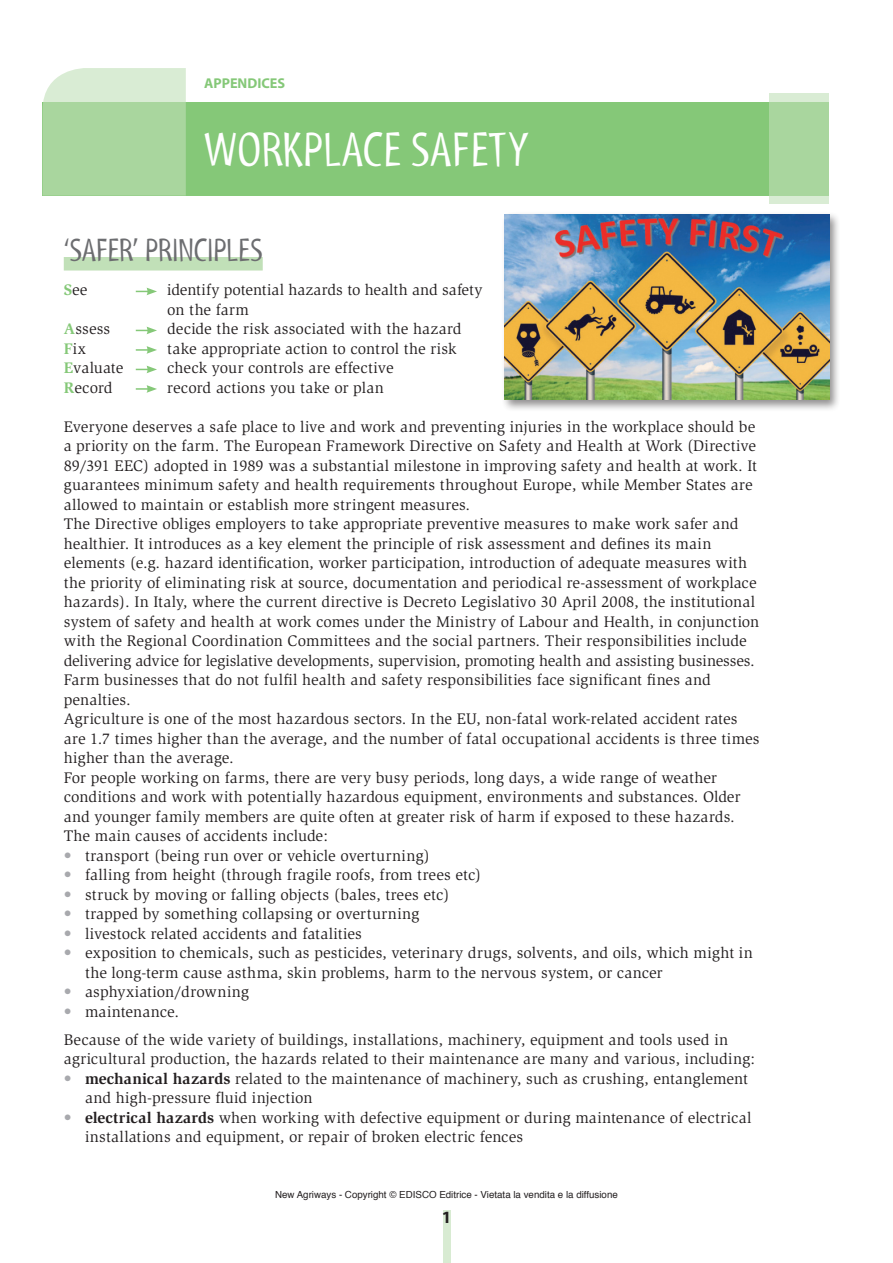
<style>
.page{position:relative;width:893px;height:1263px;background:#fff}
.page>*{position:absolute;margin:0;border:0;box-sizing:border-box;transform-origin:0 0}
.Titolo_unità{font:49.5px "Myriad Tilt";color:#fff}
.Sottotitolo_Appe{font:33px "Myriad Tilt";letter-spacing:-.01em;color:#6c6d70}
.t1{font:700 17.25px "Myriad";color:#231f20}
.Testo{font:15.75px/19.5px "Slimbach";letter-spacing:.005em;color:#231f20}
.t2{font:700 14.25px "Myriad";color:#85c878}
.t3{font:9.75px "Helvetica";color:#231f20}
.s1{font-weight:700;color:#85c878}
.s2{color:#a8a9ad}
.s3{font-weight:700}
</style>
<div class="page">
<div style="left:443px;top:1210px;width:7px;height:53px;background:#d8ebd2"></div>
<div style="left:43px;top:102px;width:786px;height:94px;background:#85c878"></div>
<svg style="left:770px;top:93px;width:59px;height:111px;background:#b0d9a6"></svg>
<svg style="left:43px;top:68px;width:143px;height:128px;background:#b6dcad"></svg>
<div style="left:64px;top:257px;width:199px;height:13px;background:#c1e0b8"></div>
<svg style="left:136px;top:288px;width:21px;height:7px"></svg>
<svg style="left:136px;top:327px;width:21px;height:7px"></svg>
<svg style="left:136px;top:346px;width:21px;height:8px"></svg>
<svg style="left:136px;top:366px;width:21px;height:7px"></svg>
<svg style="left:136px;top:385px;width:21px;height:8px"></svg>
<div style="left:501px;top:211px;width:340px;height:201px;background:#231f20;opacity:.5"></div>
<img style="left:505px;top:215px;width:324px;height:185px">
<p class="t2" style="left:204px;top:76px;width:83px">APPENDICES</p>
<p class="Titolo_unità" style="left:204px;top:123px;width:326px">WORKPLACE SAFETY</p>
<p class="Sottotitolo_Appe" style="left:64px;top:232px;width:200px">‘SAFER’ PRINCIPLES</p>
<p class="Testo" style="left:64px;top:280px;width:25px"><span class="s1">S</span>ee</p>
<p class="Testo" style="left:167px;top:280px;width:317px">identify potential hazards to health and safety on the farm</p>
<p class="Testo" style="left:64px;top:319px;width:48px"><span class="s1">A</span>ssess</p>
<p class="Testo" style="left:167px;top:319px;width:296px">decide the risk associated with the hazard</p>
<p class="Testo" style="left:64px;top:339px;width:24px"><span class="s1">F</span>ix</p>
<p class="Testo" style="left:167px;top:339px;width:291px">take appropriate action to control the risk</p>
<p class="Testo" style="left:64px;top:358px;width:61px"><span class="s1">E</span>valuate</p>
<p class="Testo" style="left:167px;top:358px;width:228px">check your controls are effective</p>
<p class="Testo" style="left:64px;top:378px;width:50px"><span class="s1">R</span>ecord</p>
<p class="Testo" style="left:167px;top:378px;width:218px">record actions you take or plan</p>
<p class="Testo" style="left:64px;top:417px;width:695px">Everyone deserves a safe place to live and work and preventing injuries in the workplace should be a priority on the farm. The European Framework Directive on Safety and Health at Work (Directive 89/391 EEC) adopted in 1989 was a substantial milestone in improving safety and health at work. It guarantees minimum safety and health requirements throughout Europe, while Member States are allowed to maintain or establish more stringent measures.</p>
<p class="Testo" style="left:64px;top:514px;width:697px">The Directive obliges employers to take appropriate preventive measures to make work safer and healthier. It introduces as a key element the principle of risk assessment and defines its main elements (e.g. hazard identification, worker participation, introduction of adequate measures with the priority of eliminating risk at source, documentation and periodical re-assessment of workplace hazards). In Italy, where the current directive is Decreto Legislativo 30 April 2008, the institutional system of safety and health at work comes under the Ministry of Labour and Health, in conjunction with the Regional Coordination Committees and the social partners. Their responsibilities include delivering advice for legislative developments, supervision, promoting health and assisting businesses.</p>
<p class="Testo" style="left:64px;top:670px;width:648px">Farm businesses that do not fulfil health and safety responsibilities face significant fines and penalties.</p>
<p class="Testo" style="left:64px;top:709px;width:697px">Agriculture is one of the most hazardous sectors. In the EU, non-fatal work-related accident rates are 1.7 times higher than the average, and the number of fatal occupational accidents is three times higher than the average.</p>
<p class="Testo" style="left:64px;top:768px;width:678px">For people working on farms, there are very busy periods, long days, a wide range of weather conditions and work with potentially hazardous equipment, environments and substances. Older and younger family members are quite often at greater risk of harm if exposed to these hazards.</p>
<p class="Testo" style="left:64px;top:826px;width:266px">The main causes of accidents include:</p>
<p class="Testo" style="left:64px;top:846px;width:368px"><span class="s2">•</span> transport (being run over or vehicle overturning)</p>
<p class="Testo" style="left:64px;top:865px;width:419px"><span class="s2">•</span> falling from height (through fragile roofs, from trees etc)</p>
<p class="Testo" style="left:64px;top:885px;width:387px"><span class="s2">•</span> struck by moving or falling objects (bales, trees etc)</p>
<p class="Testo" style="left:64px;top:904px;width:357px"><span class="s2">•</span> trapped by something collapsing or overturning</p>
<p class="Testo" style="left:64px;top:924px;width:300px"><span class="s2">•</span> livestock related accidents and fatalities</p>
<p class="Testo" style="left:85px;top:943px;width:669px;text-indent:-21px"><span class="s2">•</span> exposition to chemicals, such as pesticides, veterinary drugs, solvents, and oils, which might in the long-term cause asthma, skin problems, harm to the nervous system, or cancer</p>
<p class="Testo" style="left:64px;top:982px;width:187px"><span class="s2">•</span> asphyxiation/drowning</p>
<p class="Testo" style="left:64px;top:1002px;width:117px"><span class="s2">•</span> maintenance.</p>
<p class="Testo" style="left:64px;top:1030px;width:693px">Because of the wide variety of buildings, installations, machinery, equipment and tools used in agricultural production, the hazards related to their maintenance are many and various, including:</p>
<p class="Testo" style="left:85px;top:1069px;width:664px;text-indent:-21px"><span class="s2">•</span> <span class="s3">mechanical hazards</span> related to the maintenance of machinery, such as crushing, entanglement and high-pressure fluid injection</p>
<p class="Testo" style="left:85px;top:1108px;width:668px;text-indent:-21px"><span class="s2">•</span> <span class="s3">electrical hazards</span> when working with defective equipment or during maintenance of electrical installations and equipment, or repair of broken electric fences</p>
<p class="t3" style="left:275px;top:1187px;width:344px">New Agriways - Copyright © EDISCO Editrice - Vietata la vendita e la diffusione</p>
<p class="t1" style="left:442px;top:1208px;width:11px">1</p>
</div>
